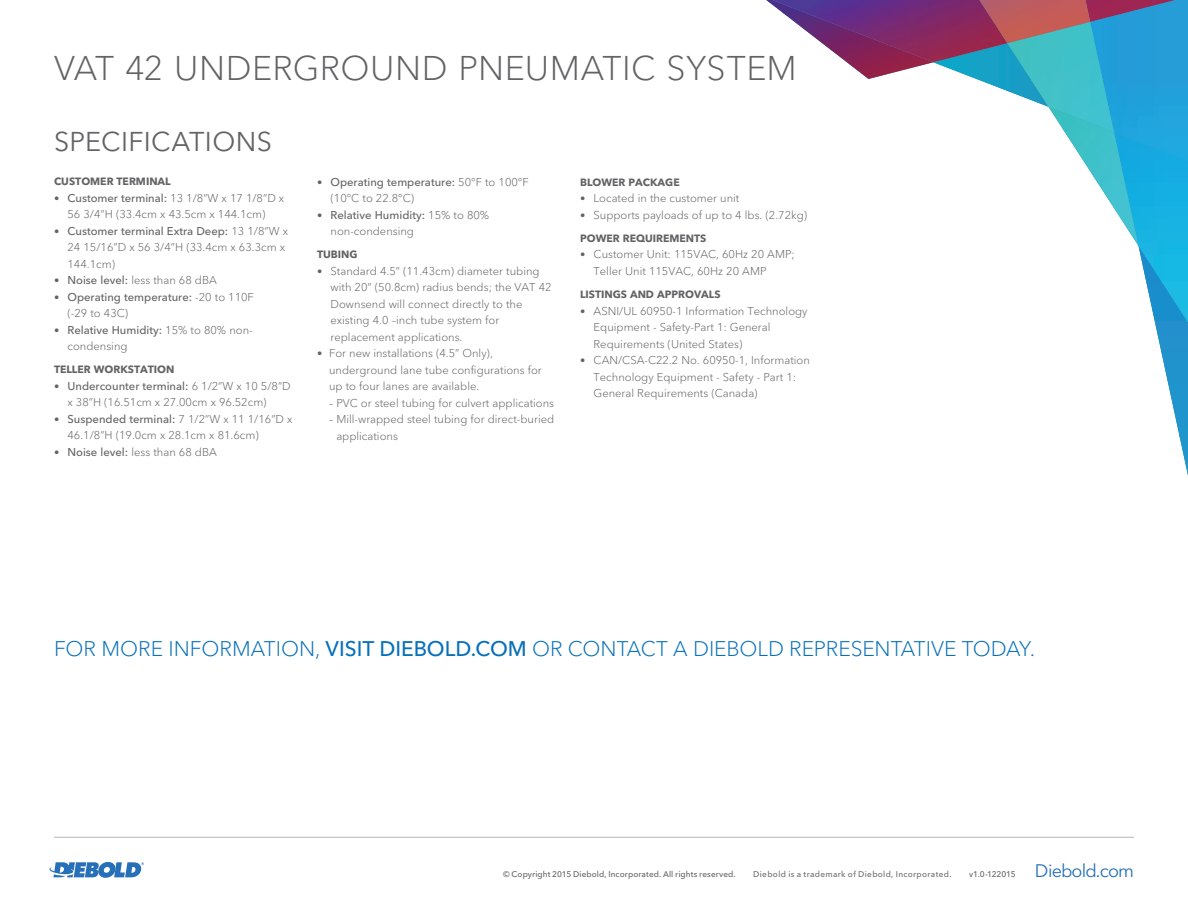
<style>
.page{position:relative;width:1188px;height:918px;background:#fff}
.page>*{position:absolute;margin:0;border:0;box-sizing:border-box;transform-origin:0 0}
.t1{font:300 34.05px "Avenir Next LT Pro";letter-spacing:.015em;color:#636366}
.t2{font:27px "Avenir Next LT Pro";letter-spacing:.01em;color:#636366}
.t3{font:300 21px "Avenir Next LT Pro";color:#0770ba}
.t4{font:300 11.25px/16.5px "Avenir Next LT Pro";color:#636366}
.t5{font:500 11.25px/16.5px "Avenir Next LT Pro";color:#636366}
.t6{font:700 10.5px "Avenir Next LT Pro";color:#636366}
.t7{font:500 8.25px "Avenir Next LT Pro";letter-spacing:.01em;color:#636366}
.t8{font:500 8.25px "Avenir Next LT Pro";letter-spacing:.04em;color:#6c6d70}
.t9{font:500 8.25px "Avenir Next LT Pro";letter-spacing:-.015em;color:#636366}
.s1{font-weight:400;font-size:10.5px}
.s2{font-weight:500}
.s3{font-size:10.5px}
.s4{font-weight:300;font-size:10.5px}
.s5{font-weight:300}
.s6{font-weight:400;font-size:18px;color:#2570b8}
</style>
<div class="page">
<svg style="left:766px;top:0;width:422px;height:475px"></svg>
<img style="left:772px;top:0;width:235px;height:62px">
<img style="left:1090px;top:0;width:85px;height:22px">
<img style="left:1048px;top:107px;width:90px;height:139px">
<img style="left:1007px;top:22px;width:107px;height:110px">
<img style="left:979px;top:0;width:111px;height:43px">
<hr style="left:54px;top:837px;width:1080px;height:1px;background:#bcbdc0">
<svg style="left:49px;top:862px;width:95px;height:16px"></svg>
<h1 class="t1" style="left:54px;top:48px;width:744px">VAT 42 UNDERGROUND PNEUMATIC SYSTEM</h1>
<h2 class="t2" style="left:54px;top:126px;width:220px">SPECIFICATIONS</h2>
<p class="t6" style="left:54px;top:175px;width:118px">CUSTOMER TERMINAL</p>
<p class="t4" style="left:54px;top:189px;width:232px;text-align:center"><span class="s1">•</span> <span class="s2">Customer terminal:</span> 13 1/8”W x 17 1/8”D x<br>56 3/4”H (33.4cm x 43.5cm x 144.1cm)</p>
<p class="t4" style="left:67px;top:222px;width:222px;text-indent:-13px"><span class="s3">•</span> <span class="s2">Customer terminal Extra Deep:</span> 13 1/8”W x<br>24 15/16”D x 56 3/4”H (33.4cm x 63.3cm x<br>144.1cm)</p>
<p class="t4" style="left:54px;top:272px;width:164px"><span class="s3">•</span> <span class="s2">Noise level:</span> less than 68 dBA</p>
<p class="t5" style="left:67px;top:288px;width:188px;text-indent:-13px"><span class="s4">•</span> Operating temperature: <span class="s5">-20 to 110F (-29 to 43C)</span></p>
<p class="t4" style="left:67px;top:321px;width:187px;text-indent:-13px"><span class="s3">•</span> <span class="s2">Relative Humidity:</span> 15% to 80% non&shy;condensing</p>
<p class="t6" style="left:54px;top:363px;width:122px">TELLER WORKSTATION</p>
<p class="t4" style="left:67px;top:378px;width:225px;text-indent:-13px"><span class="s3">•</span> <span class="s2">Undercounter terminal:</span> 6 1/2”W x 10 5/8”D x 38”H (16.51cm x 27.00cm x 96.52cm)</p>
<p class="t4" style="left:67px;top:411px;width:227px;text-indent:-13px"><span class="s3">•</span> <span class="s2">Suspended terminal:</span> 7 1/2”W x 11 1/16”D x<br>46.1/8”H (19.0cm x 28.1cm x 81.6cm)</p>
<p class="t4" style="left:54px;top:444px;width:164px"><span class="s3">•</span> <span class="s2">Noise level:</span> less than 68 dBA</p>
<p class="t4" style="left:331px;top:174px;width:200px;text-indent:-13px"><span class="s3">•</span> <span class="s2">Operating temperature:</span> 50°F to 100°F (10°C to 22.8°C)</p>
<p class="t4" style="left:331px;top:207px;width:160px;text-indent:-13px"><span class="s3">•</span> <span class="s2">Relative Humidity:</span> 15% to 80% non-condensing</p>
<p class="t6" style="left:317px;top:248px;width:42px">TUBING</p>
<p class="t4" style="left:331px;top:263px;width:223px;text-indent:-13px"><span class="s3">•</span> Standard 4.5” (11.43cm) diameter tubing with 20” (50.8cm) radius bends; the VAT 42<br>Downsend will connect directly to the existing 4.0 –inch tube system for replacement applications.</p>
<p class="t4" style="left:329px;top:345px;width:214px;text-indent:-12px"><span class="s3">•</span> For new installations (4.5” Only), underground lane tube configurations for up to four lanes are available.</p>
<p class="t4" style="left:329px;top:395px;width:227px"><span class="s3">–</span> PVC or steel tubing for culvert applications</p>
<p class="t4" style="left:336px;top:411px;width:219px;text-indent:-7px"><span class="s3">–</span> Mill-wrapped steel tubing for direct-buried applications</p>
<p class="t6" style="left:580px;top:176px;width:101px">BLOWER PACKAGE</p>
<p class="t4" style="left:580px;top:190px;width:161px"><span class="s1">•</span> Located in the customer unit</p>
<p class="t4" style="left:580px;top:207px;width:229px"><span class="s1">•</span> Supports payloads of up to 4 lbs. (2.72kg)</p>
<p class="t6" style="left:580px;top:232px;width:128px">POWER REQUIREMENTS</p>
<p class="t4" style="left:594px;top:246px;width:203px;text-indent:-13px"><span class="s1">•</span> Customer Unit: 115VAC, 60Hz 20 AMP;<br>Teller Unit 115VAC, 60Hz 20 AMP</p>
<p class="t6" style="left:580px;top:288px;width:142px">LISTINGS AND APPROVALS</p>
<p class="t4" style="left:594px;top:303px;width:216px;text-indent:-13px"><span class="s1">•</span> ASNI/UL 60950-1 Information Technology<br>Equipment - Safety-Part 1: General<br>Requirements (United States)</p>
<p class="t4" style="left:594px;top:352px;width:218px;text-indent:-13px"><span class="s1">•</span> CAN/CSA-C22.2 No. 60950-1, Information<br>Technology Equipment - Safety - Part 1:<br>General Requirements (Canada)</p>
<h3 class="t3" style="left:54px;top:636px;width:983px">FOR MORE INFORMATION, <span class="s2">VISIT DIEBOLD.COM</span> OR CONTACT A DIEBOLD REPRESENTATIVE TODAY.</h3>
<p class="t7" style="left:503px;top:869px;width:234px">© Copyright 2015 Diebold, Incorporated. All rights reserved.</p>
<p class="t8" style="left:753px;top:869px;width:200px">Diebold is a trademark of Diebold, Incorporated.</p>
<p class="t9" style="left:969px;top:869px;width:166px">v1.0-122015 <span class="s6">Diebold.com</span></p>
</div>
